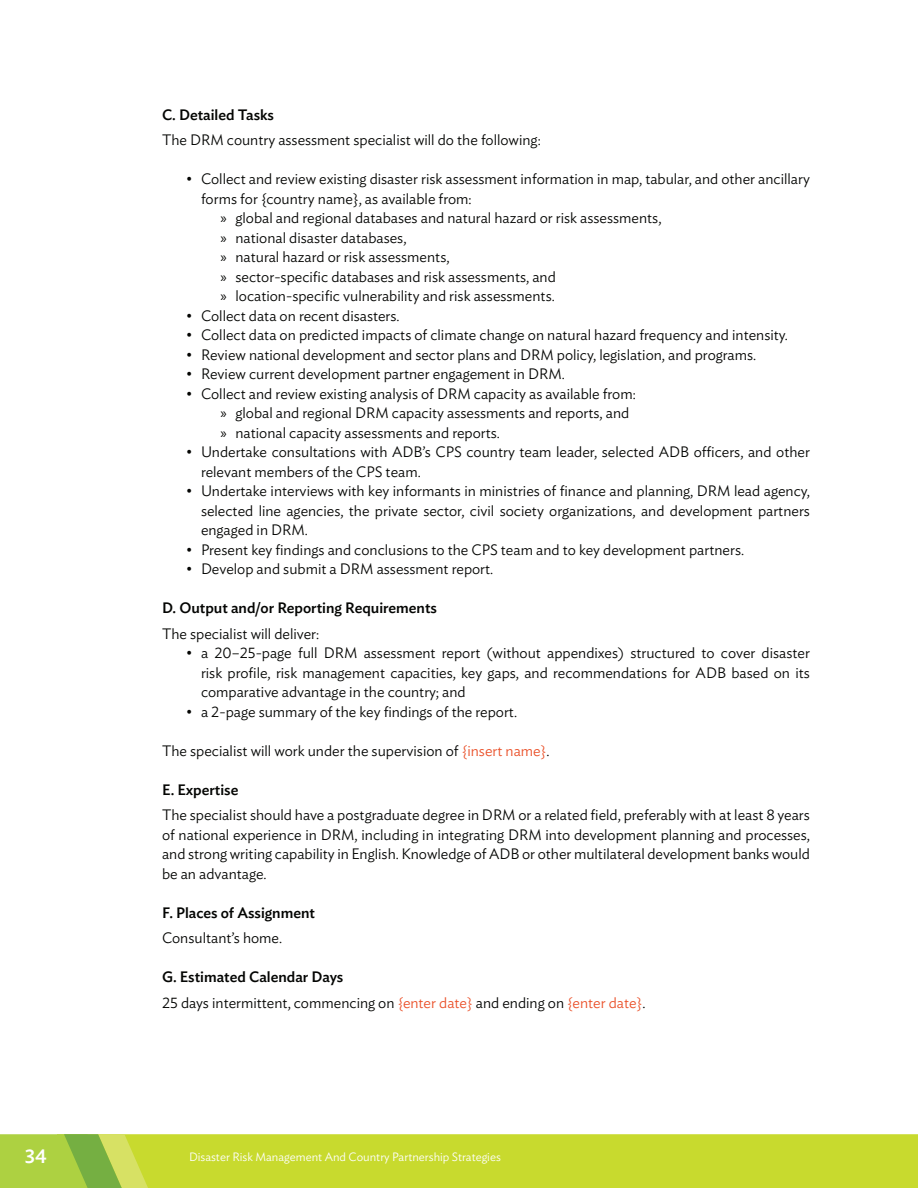
<style>
.page{position:relative;width:918px;height:1188px;background:#fff}
.page>*{position:absolute;margin:0;border:0;box-sizing:border-box;transform-origin:0 0}
.t1{font:500 19.5px "Ideal Sans";color:#fff}
.t2{font:300 15px/19.5px "Ideal Sans";color:#040503}
.t3{font:500 15px "Ideal Sans";color:#040503}
.t4{font:300 12px "Ideal Sans";color:#fff}
.s1{font-family:"Myriad Pro";font-weight:400}
.s2{color:#ea512a}
.s3{font-weight:500}
</style>
<div class="page">
<div style="left:213px;top:1134px;width:705px;height:54px;background:#c8da2e"></div>
<svg style="left:0;top:1134px;width:213px;height:54px;background:#b3d03f"></svg>
<p class="t3" style="left:162px;top:103px;width:114px">C. Detailed Tasks</p>
<p class="t2" style="left:162px;top:129px;width:380px">The DRM country assessment specialist will do the following:</p>
<p class="t2" style="left:186px;top:168px;width:625px">• Collect and review existing disaster risk assessment information in map, tabular, and other ancillary</p>
<p class="t2" style="left:201px;top:188px;width:272px">forms for {country name}, as available from:</p>
<p class="t2" style="left:220px;top:207px;width:442px"><span class="s1">»</span> global and regional databases and natural hazard or risk assessments,</p>
<p class="t2" style="left:220px;top:227px;width:187px"><span class="s1">»</span> national disaster databases,</p>
<p class="t2" style="left:220px;top:246px;width:230px"><span class="s1">»</span> natural hazard or risk assessments,</p>
<p class="t2" style="left:220px;top:266px;width:337px"><span class="s1">»</span> sector-specific databases and risk assessments, and</p>
<p class="t2" style="left:220px;top:285px;width:336px"><span class="s1">»</span> location-specific vulnerability and risk assessments.</p>
<p class="t2" style="left:186px;top:305px;width:215px">• Collect data on recent disasters.</p>
<p class="t2" style="left:186px;top:324px;width:604px">• Collect data on predicted impacts of climate change on natural hazard frequency and intensity.</p>
<p class="t2" style="left:186px;top:344px;width:572px">• Review national development and sector plans and DRM policy, legislation, and programs.</p>
<p class="t2" style="left:186px;top:363px;width:380px">• Review current development partner engagement in DRM.</p>
<p class="t2" style="left:220px;top:383px;width:417px;text-indent:-34px">• Collect and review existing analysis of DRM capacity as available from: <span class="s1">»</span> global and regional DRM capacity assessments and reports, and <span class="s1">»</span> national capacity assessments and reports.</p>
<p class="t2" style="left:201px;top:441px;width:610px;text-indent:-15px">• Undertake consultations with ADB’s CPS country team leader, selected ADB officers, and other relevant members of the CPS team.</p>
<p class="t2" style="left:201px;top:480px;width:611px;text-align:justify;text-indent:-15px">• Undertake interviews with key informants in ministries of finance and planning, DRM lead agency, selected line agencies, the private sector, civil society organizations, and development partners engaged in DRM.</p>
<p class="t2" style="left:186px;top:539px;width:560px">• Present key findings and conclusions to the CPS team and to key development partners.</p>
<p class="t2" style="left:186px;top:558px;width:309px">• Develop and submit a DRM assessment report.</p>
<p class="t3" style="left:162px;top:597px;width:277px">D. Output and/or Reporting Requirements</p>
<p class="t2" style="left:162px;top:623px;width:159px">The specialist will deliver:</p>
<p class="t2" style="left:201px;top:642px;width:611px;text-align:justify;text-indent:-15px">• a 20–25-page full DRM assessment report (without appendixes) structured to cover disaster risk profile, risk management capacities, key gaps, and recommendations for ADB based on its comparative advantage in the country; and</p>
<p class="t2" style="left:186px;top:701px;width:333px">• a 2-page summary of the key findings of the report.</p>
<p class="t2" style="left:162px;top:740px;width:389px">The specialist will work under the supervision of <span class="s2">{insert name}</span>.</p>
<p class="t3" style="left:162px;top:778px;width:78px">E. Expertise</p>
<p class="t2" style="left:162px;top:804px;width:650px;text-align:justify">The specialist should have a postgraduate degree in DRM or a related field, preferably with at least 8 years of national experience in DRM, including in integrating DRM into development planning and processes, and strong writing capability in English. Knowledge of ADB or other multilateral development banks would be an advantage.</p>
<p class="t3" style="left:162px;top:901px;width:155px">F. Places of Assignment</p>
<p class="t2" style="left:162px;top:927px;width:122px">Consultant’s home.</p>
<p class="t2" style="left:162px;top:963px;width:485px;line-height:25.5px"><span class="s3">G. Estimated Calendar Days<br></span>25 days intermittent, commencing on <span class="s2">{enter date}</span> and ending on <span class="s2">{enter date}</span>.</p>
<h1 class="t1" style="left:25px;top:1141px;width:23px">34</h1>
<p class="t4" style="left:189px;top:1147px;width:313px">Disaster Risk Management And Country Partnership Strategies</p>
</div>
